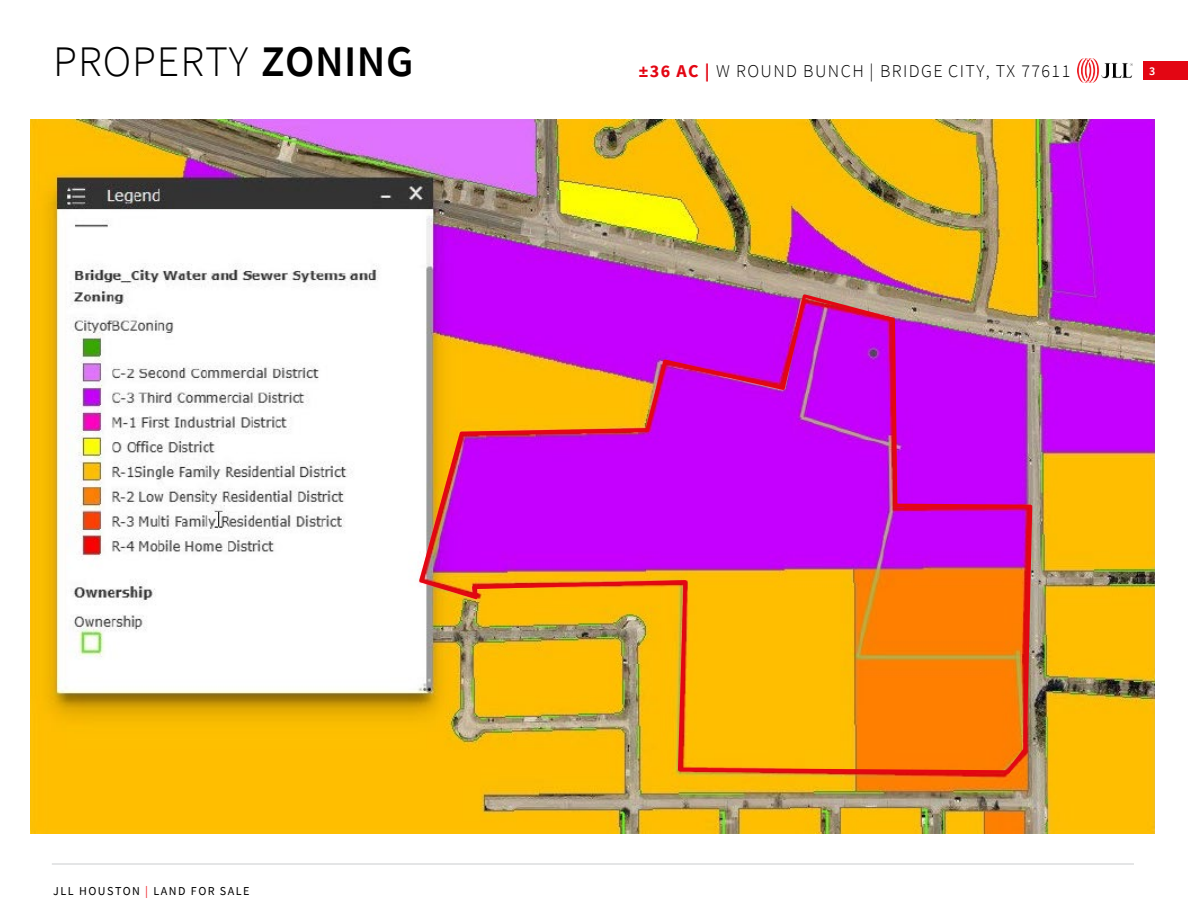
<style>
.page{position:relative;width:1188px;height:918px;background:#fff}
.page>*{position:absolute;margin:0;border:0;box-sizing:border-box;transform-origin:0 0}
.t1{font:300 43.5px "Source Sans Pro";letter-spacing:.02em;color:#000}
.t2{font:300 18px "Source Sans Pro";letter-spacing:.08em;color:#000}
.t3{font:12px "Source Sans Pro";letter-spacing:.12em;color:#000}
.t4{font:600 12px "Source Sans Pro";color:#fff}
.s1{font-weight:600}
.s2{font-weight:700;color:#e30613}
.s3{color:#ed1d24}
</style>
<div class="page">
<img style="left:1077px;top:58px;width:56px;height:25px">
<div style="left:1143px;top:62px;width:45px;height:18px;background:#e30613"></div>
<hr style="left:52px;top:864px;width:1082px;height:1px;background:#cacdce">
<img style="left:31px;top:120px;width:1124px;height:714px">
<img style="left:417px;top:292px;width:617px;height:483px">
<h2 class="t1" style="left:53px;top:35px;width:362px">PROPERTY <span class="s1">ZONING</span></h2>
<p class="t2" style="left:639px;top:60px;width:433px"><span class="s2">±36 AC |</span> W ROUND BUNCH | BRIDGE CITY, TX 77611</p>
<p class="t4" style="left:1149px;top:63px;width:8px">3</p>
<p class="t3" style="left:53px;top:883px;width:198px">JLL HOUSTON <span class="s3">|</span> LAND FOR SALE</p>
</div>
